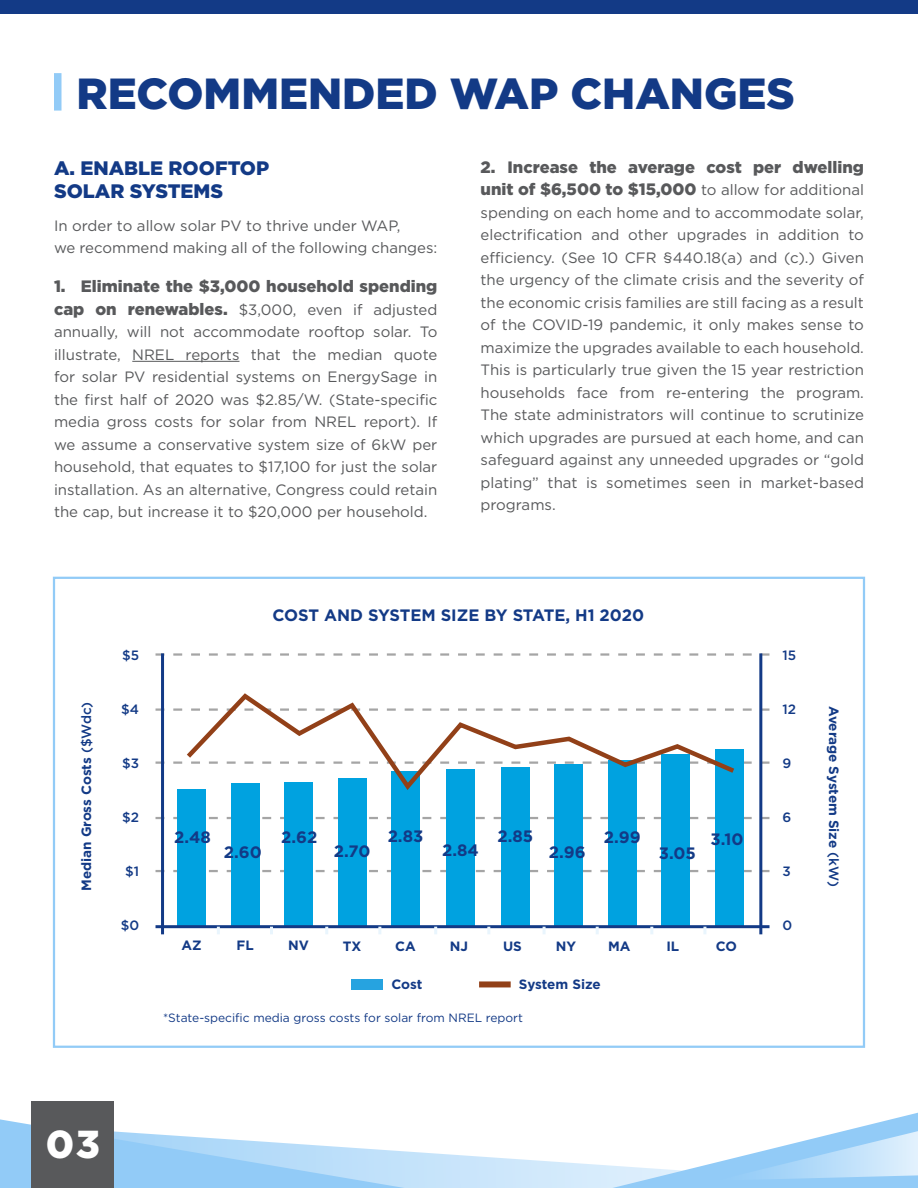
<style>
.page{position:relative;width:918px;height:1188px;background:#fff}
.page>*{position:absolute;margin:0;border:0;box-sizing:border-box;transform-origin:0 0}
.t1{font:900 43.5px "Gotham";color:#133a86}
.t2{font:900 39px "Gotham";color:#fff}
.t3{font:900 19.5px "Gotham";color:#133a86}
.t4{font:900 16.5px/22.5px "Gotham";color:#58595b}
.t5{font:700 16.5px "Gotham";color:#133a86}
.t6{font:15px/22.5px "Gotham";color:#58595b;text-align:justify}
.t7{font:700 13.5px "Gotham";color:#133a86}
.t8{font:500 13.5px "Gotham";color:#133a86}
.t9{font:12px "Gotham";color:#133a86}
.s1{font-weight:900;font-size:16.5px}
.s2{font-weight:400;font-size:15px}
.s3{font-weight:500}
</style>
<div class="page">
<div style="left:0;top:0;width:918px;height:14px;background:#133a86"></div>
<div style="left:32px;top:1101px;width:82px;height:87px;background:#58595b"></div>
<svg style="left:0;top:1113px;width:918px;height:75px"></svg>
<hr style="left:132px;top:361px;width:107px;height:1px;background:#58595b">
<div style="left:54px;top:73px;width:8px;height:38px;background:#92cbf7"></div>
<svg style="left:156px;top:870px;width:614px;height:2px"></svg>
<svg style="left:156px;top:817px;width:614px;height:2px"></svg>
<svg style="left:156px;top:761px;width:614px;height:3px"></svg>
<svg style="left:156px;top:708px;width:614px;height:3px"></svg>
<svg style="left:156px;top:653px;width:614px;height:3px"></svg>
<div style="left:53px;top:577px;width:812px;height:471px;border:2px solid #92cbf7"></div>
<div style="left:352px;top:979px;width:31px;height:11px;background:#26a3e0"></div>
<div style="left:479px;top:981px;width:32px;height:6px;background:#924018"></div>
<div style="left:177px;top:790px;width:29px;height:136px;background:#00a2e0"></div>
<div style="left:231px;top:784px;width:28px;height:142px;background:#00a2e0"></div>
<div style="left:284px;top:782px;width:29px;height:144px;background:#00a2e0"></div>
<div style="left:338px;top:778px;width:28px;height:149px;background:#00a2e0"></div>
<div style="left:391px;top:771px;width:29px;height:156px;background:#00a2e0"></div>
<div style="left:446px;top:769px;width:29px;height:158px;background:#00a2e0"></div>
<div style="left:501px;top:767px;width:29px;height:159px;background:#00a2e0"></div>
<div style="left:555px;top:765px;width:28px;height:163px;background:#00a2e0"></div>
<div style="left:608px;top:760px;width:29px;height:167px;background:#00a2e0"></div>
<div style="left:662px;top:754px;width:28px;height:173px;background:#00a2e0"></div>
<div style="left:715px;top:749px;width:29px;height:177px;background:#00a2e0"></div>
<svg style="left:182px;top:693px;width:557px;height:101px"></svg>
<hr style="left:759px;top:653px;width:3px;height:281px;background:#133a86">
<hr style="left:161px;top:653px;width:3px;height:281px;background:#133a86">
<hr style="left:156px;top:925px;width:614px;height:3px;background:#133a86">
<svg style="left:217px;top:927px;width:3px;height:7px"></svg>
<svg style="left:270px;top:927px;width:3px;height:7px"></svg>
<svg style="left:325px;top:927px;width:3px;height:7px"></svg>
<svg style="left:378px;top:927px;width:3px;height:7px"></svg>
<svg style="left:434px;top:927px;width:3px;height:7px"></svg>
<svg style="left:487px;top:927px;width:3px;height:7px"></svg>
<svg style="left:543px;top:927px;width:3px;height:7px"></svg>
<svg style="left:596px;top:927px;width:3px;height:7px"></svg>
<svg style="left:650px;top:927px;width:3px;height:7px"></svg>
<svg style="left:703px;top:927px;width:3px;height:7px"></svg>
<p class="t1" style="left:76px;top:69px;width:720px">RECOMMENDED WAP CHANGES</p>
<p class="t3" style="left:54px;top:157px;width:217px">A. ENABLE ROOFTOP</p>
<p class="t3" style="left:54px;top:180px;width:171px">SOLAR SYSTEMS</p>
<p class="t6" style="left:54px;top:214px;width:385px">In order to allow solar PV to thrive under WAP,<br>we recommend making all of the following changes:</p>
<p class="t4" style="left:54px;top:275px;width:385px">1. Eliminate the $3,000 household spending</p>
<p class="t6" style="left:54px;top:298px;width:385px"><span class="s1">cap on renewables.</span> $3,000, even if adjusted annually, will not accommodate rooftop solar. To illustrate, NREL reports that the median quote for solar PV residential systems on EnergySage in the first half of 2020 was $2.85/W. (State-specific media gross costs for solar from NREL report). If we assume a conservative system size of 6kW per household, that equates to $17,100 for just the solar installation. As an alternative, Congress could retain the cap, but increase it to $20,000 per household.</p>
<p class="t4" style="left:481px;top:155px;width:385px">2. Increase the average cost per dwelling unit of $6,500 to $15,000 <span class="s2">to allow for additional</span></p>
<p class="t6" style="left:481px;top:201px;width:385px">spending on each home and to accommodate solar, electrification and other upgrades in addition to efficiency. (See 10 CFR §440.18(a) and (c).) Given the urgency of the climate crisis and the severity of the economic crisis families are still facing as a result of the COVID-19 pandemic, it only makes sense to maximize the upgrades available to each household.<br>This is particularly true given the 15 year restriction households face from re-entering the program.<br>The state administrators will continue to scrutinize which upgrades are pursued at each home, and can safeguard against any unneeded upgrades or “gold plating” that is sometimes seen in market-based programs.</p>
<p class="t8" style="left:122px;top:647px;width:19px">$5</p>
<p class="t5" style="left:272px;top:604px;width:373px">COST AND SYSTEM SIZE BY STATE, H1 2020</p>
<p class="t8" style="left:783px;top:647px;width:15px">15</p>
<p class="t7" style="left:77px;top:891px;width:191px;rotate:-90deg">Median Gross Costs <span class="s3">($Wdc)</span></p>
<p class="t7" style="left:843px;top:706px;width:183px;rotate:90deg">Average System Size <span class="s3">(kW)</span></p>
<p class="t8" style="left:121px;top:701px;width:19px">$4</p>
<p class="t8" style="left:783px;top:701px;width:15px">12</p>
<p class="t8" style="left:122px;top:755px;width:19px">$3</p>
<p class="t8" style="left:783px;top:755px;width:10px">9</p>
<p class="t8" style="left:122px;top:809px;width:18px">$2</p>
<p class="t8" style="left:783px;top:809px;width:10px">6</p>
<p class="t5" style="left:498px;top:825px;width:37px">2.85</p>
<p class="t5" style="left:388px;top:825px;width:37px">2.83</p>
<p class="t5" style="left:281px;top:826px;width:38px">2.62</p>
<p class="t5" style="left:174px;top:826px;width:38px">2.48</p>
<p class="t5" style="left:604px;top:826px;width:38px">2.99</p>
<p class="t5" style="left:710px;top:829px;width:35px">3.10</p>
<p class="t5" style="left:442px;top:839px;width:38px">2.84</p>
<p class="t5" style="left:334px;top:840px;width:38px">2.70</p>
<p class="t5" style="left:549px;top:841px;width:38px">2.96</p>
<p class="t5" style="left:224px;top:842px;width:39px">2.60</p>
<p class="t5" style="left:659px;top:842px;width:39px">3.05</p>
<p class="t8" style="left:125px;top:863px;width:16px">$1</p>
<p class="t8" style="left:783px;top:863px;width:10px">3</p>
<p class="t8" style="left:121px;top:917px;width:20px">$0</p>
<p class="t7" style="left:182px;top:936px;width:22px">AZ</p>
<p class="t7" style="left:237px;top:936px;width:19px">FL</p>
<p class="t7" style="left:288px;top:936px;width:22px">NV</p>
<p class="t7" style="left:343px;top:937px;width:20px">TX</p>
<p class="t7" style="left:395px;top:937px;width:22px">CA</p>
<p class="t7" style="left:450px;top:937px;width:20px">NJ</p>
<p class="t7" style="left:503px;top:937px;width:20px">US</p>
<p class="t7" style="left:556px;top:937px;width:22px">NY</p>
<p class="t7" style="left:608px;top:937px;width:24px">MA</p>
<p class="t7" style="left:666px;top:938px;width:14px">IL</p>
<p class="t7" style="left:716px;top:938px;width:23px">CO</p>
<p class="t7" style="left:519px;top:975px;width:83px">System Size</p>
<p class="t9" style="left:163px;top:1010px;width:361px">*State-specific media gross costs for solar from NREL report</p>
<p class="t7" style="left:392px;top:975px;width:33px">Cost</p>
<p class="t2" style="left:46px;top:1122px;width:56px">03</p>
<p class="t8" style="left:783px;top:917px;width:11px">0</p>
</div>
